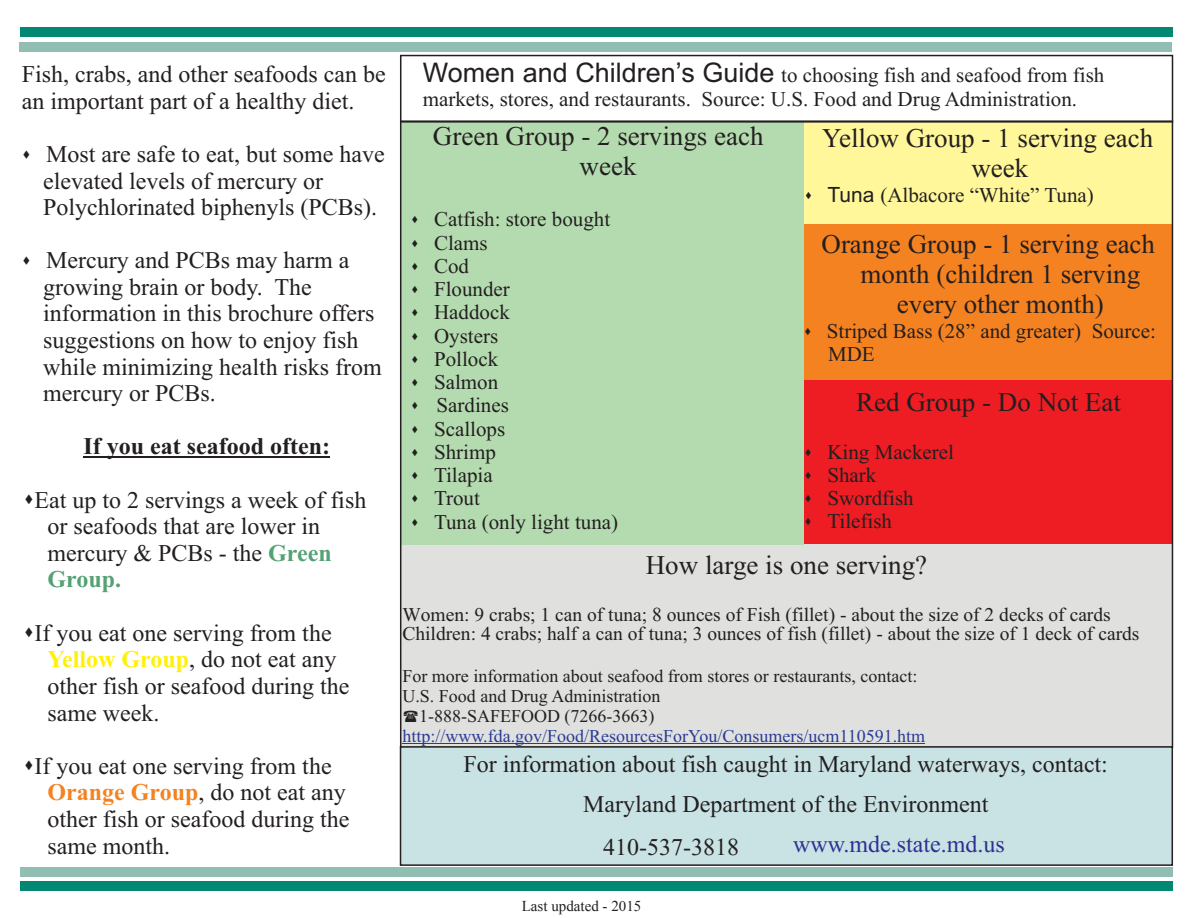
<style>
.page{position:relative;width:1188px;height:918px;background:#fff}
.page>*{position:absolute;margin:0;border:0;box-sizing:border-box;transform-origin:0 0}
.t1{font:27px/29.8px "Times New Roman";color:#231f20}
.t2{font:24px/26.5px "Times New Roman";color:#231f20}
.t3{font:700 24px "Times New Roman";color:#231f20}
.t4{font:24px "Times New Roman";color:#2e3092}
.t5{font:700 24px "Times New Roman";color:#53a174}
.t6{font:21px/23.2px "Times New Roman";color:#231f20}
.t7{font:19.5px/19.4px "Times New Roman";color:#231f20}
.t8{font:18px "Times New Roman";color:#231f20}
.t9{font:18px "Times New Roman";color:#293b97}
.t10{font:17.85px/23.2px "Wingdings";color:#231f20;text-align:justify}
.t11{font:15px "Times New Roman";color:#231f20}
.s1{font-weight:700;color:#53a174}
.s2{font-weight:700;color:#fff101}
.s3{font-weight:700;color:#f58220}
.s4{font-family:"Arial";font-size:27px}
.s5{font-family:"Arial"}
</style>
<div class="page">
<div style="left:20px;top:42px;width:1152px;height:10px;background:#90beb2"></div>
<div style="left:401px;top:544px;width:771px;height:214px;background:#e0e1df"></div>
<div style="left:804px;top:380px;width:368px;height:164px;background:#ee1d23"></div>
<div style="left:804px;top:224px;width:368px;height:156px;background:#f58220"></div>
<div style="left:20px;top:28px;width:1153px;height:9px;background:#028872"></div>
<div style="left:20px;top:882px;width:1152px;height:9px;background:#028872"></div>
<div style="left:20px;top:867px;width:1152px;height:10px;background:#90beb2"></div>
<div style="left:804px;top:122px;width:368px;height:101px;background:#fff79a"></div>
<div style="left:401px;top:123px;width:403px;height:422px;background:#b4dbaf"></div>
<hr style="left:84px;top:457px;width:246px;height:1px;background:#231f20">
<hr style="left:402px;top:743px;width:523px;height:1px;background:#293b97">
<div style="left:400px;top:746px;width:773px;height:120px;background:#c9e2e4;border:2px solid #231f20"></div>
<div style="left:400px;top:55px;width:773px;height:68px;border:2px solid #231f20"></div>
<p class="t2" style="left:22px;top:63px;width:365px">Fish, crabs, and other seafoods can be an important part of a healthy diet.</p>
<p class="t2" style="left:43px;top:143px;width:343px">Most are safe to eat, but some have elevated levels of mercury or<br>Polychlorinated biphenyls (PCBs).</p>
<p class="t2" style="left:43px;top:249px;width:340px">Mercury and PCBs may harm a growing brain or body. The information in this brochure offers suggestions on how to enjoy fish while minimizing health risks from mercury or PCBs.</p>
<p class="t3" style="left:84px;top:438px;width:248px">If you eat seafood often:</p>
<p class="t2" style="left:48px;top:489px;width:320px;text-indent:-24px">▲Eat up to 2 servings a week of fish or seafoods that are lower in mercury &amp; PCBs - the <span class="s1">Green</span></p>
<p class="t5" style="left:48px;top:571px;width:75px">Group.</p>
<p class="t2" style="left:48px;top:622px;width:303px;text-indent:-24px">▲If you eat one serving from the<br><span class="s2">Yellow Group</span>, do not eat any other fish or seafood during the same week.</p>
<p class="t2" style="left:48px;top:755px;width:303px;text-indent:-24px">▲If you eat one serving from the<br><span class="s3">Orange Group</span>, do not eat any other fish or seafood during the same month.</p>
<p class="t6" style="left:423px;top:65px;width:683px;line-height:24.5px"><span class="s4">Women and Children’s Guide</span> to choosing fish and seafood from fish markets, stores, and restaurants. Source: U.S. Food and Drug Administration.</p>
<p class="t1" style="left:580px;top:124px;width:185px;text-indent:-147px">Green Group - 2 servings each week</p>
<p class="t6" style="left:434px;top:210px;width:186px">Catfish: store bought<br>Clams<br>Cod<br>Flounder<br>Haddock<br>Oysters<br>Pollock<br>Salmon<br>Sardines<br>Scallops<br>Shrimp<br>Tilapia<br>Trout<br>Tuna (only light tuna)</p>
<p class="t1" style="left:971px;top:126px;width:183px;text-indent:-149px">Yellow Group - 1 serving each week</p>
<p class="t6" style="left:804px;top:185px;width:291px">▲<span class="s5">Tuna</span> (Albacore “White” Tuna)</p>
<p class="t1" style="left:822px;top:232px;width:335px">Orange Group - 1 serving each</p>
<p class="t1" style="left:861px;top:262px;width:281px">month (children 1 serving</p>
<p class="t1" style="left:897px;top:292px;width:208px">every other month)</p>
<p class="t6" style="left:828px;top:321px;width:329px;text-indent:-24px">▲Striped Bass (28” and greater) Source:<br>MDE</p>
<p class="t10" style="left:411px;top:210px;width:50px">▲ ▲ ▲ ▲ ▲ ▲ ▲ ▲ ▲ ▲ ▲ ▲ ▲ ▲</p>
<p class="t1" style="left:856px;top:389px;width:266px">Red Group - Do Not Eat</p>
<p class="t6" style="left:827px;top:442px;width:128px">King Mackerel</p>
<p class="t6" style="left:827px;top:465px;width:50px">Shark</p>
<p class="t6" style="left:827px;top:489px;width:88px">Swordfish<br>Tilefish</p>
<p class="t1" style="left:646px;top:552px;width:283px">How large is one serving?</p>
<p class="t7" style="left:402px;top:607px;width:739px">Women: 9 crabs; 1 can of tuna; 8 ounces of Fish (fillet) - about the size of 2 decks of cards<br>Children: 4 crabs; half a can of tuna; 3 ounces of fish (fillet) - about the size of 1 deck of cards</p>
<p class="t8" style="left:402px;top:670px;width:516px">For more information about seafood from stores or restaurants, contact:</p>
<p class="t8" style="left:402px;top:690px;width:260px">U.S. Food and Drug Administration</p>
<p class="t8" style="left:419px;top:709px;width:237px">1-888-SAFEFOOD (7266-3663)</p>
<p class="t9" style="left:402px;top:729px;width:524px">http://www.fda.gov/Food/ResourcesForYou/Consumers/ucm110591.htm</p>
<p class="t2" style="left:463px;top:747px;width:646px;line-height:39.5px;text-align:center">For information about fish caught in Maryland waterways, contact:<br>Maryland Department of the Environment</p>
<p class="t2" style="left:603px;top:836px;width:137px">410-537-3818</p>
<p class="t4" style="left:793px;top:835px;width:213px">www.mde.state.md.us</p>
<p class="t11" style="left:522px;top:896px;width:121px">Last updated - 2015</p>
</div>
